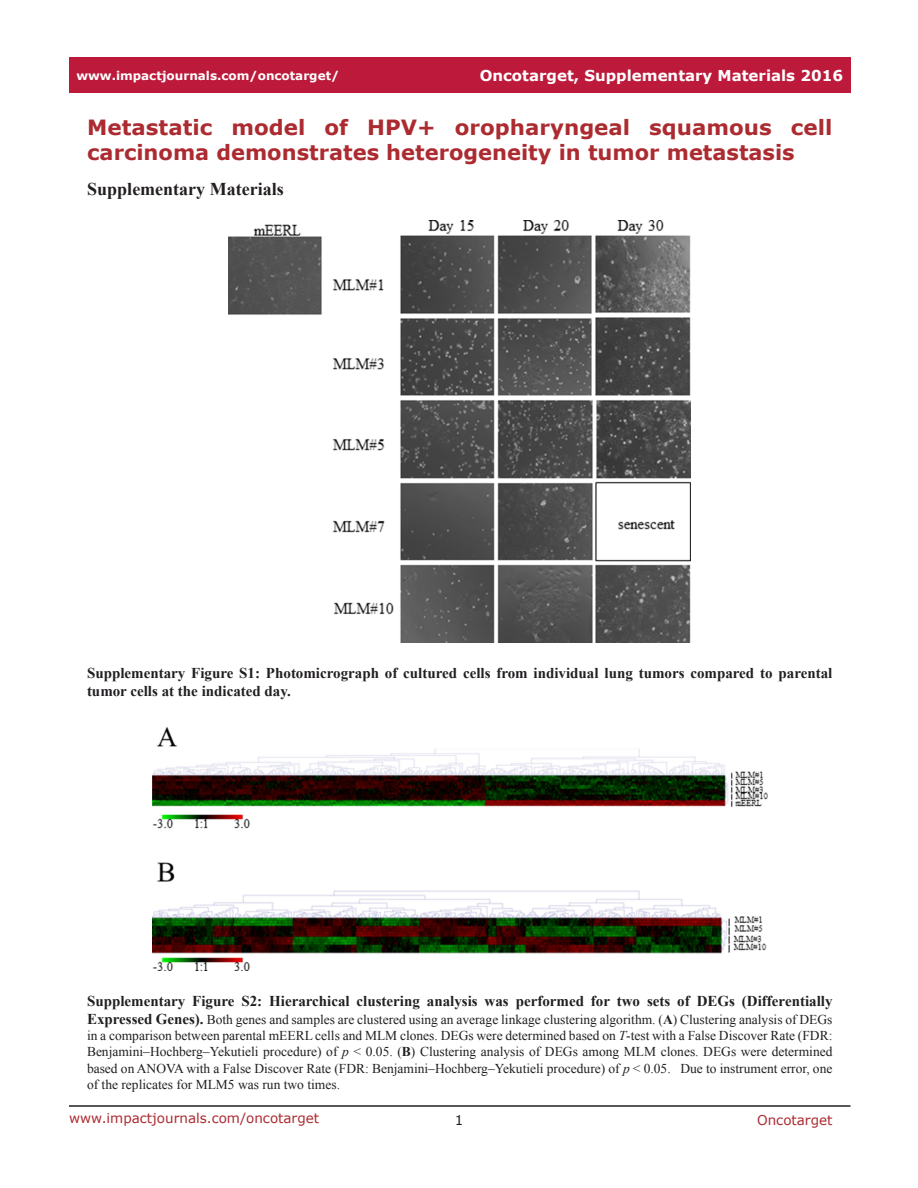
<style>
.page{position:relative;width:918px;height:1188px;background:#fff}
.page>*{position:absolute;margin:0;border:0;box-sizing:border-box;transform-origin:0 0}
.t1{font:700 21px/25.2px "Verdana";color:#ac2b31}
.t2{font:700 18px "Times New Roman";color:#231f20}
.FigureText{font:700 15px/18px "Times New Roman";color:#221f22}
.t3{font:700 15px "Verdana";color:#fff}
.FigureText-2{font:13.5px/16.2px "Times New Roman";color:#221f22;text-align:justify}
.t4{font:13.5px "Verdana";color:#ac2b31}
.t5{font:13.5px "Verdana";color:#221f22}
.t6{font:700 12px "Verdana";color:#fff}
.s1{font-weight:700;font-size:15px}
.s2{font-weight:700}
.s3{font-style:italic}
</style>
<div class="page">
<hr style="left:69px;top:1105px;width:781px;height:2px;background:#231f20">
<div style="left:69px;top:57px;width:781px;height:36px;background:#bd1a3b"></div>
<img style="left:229px;top:220px;width:462px;height:423px">
<img style="left:152px;top:728px;width:615px;height:242px">
<p class="t6" style="left:76px;top:67px;width:264px">www.impactjournals.com/oncotarget/</p>
<p class="t3" style="left:480px;top:65px;width:308px">Oncotarget, Supplementary Material</p>
<p class="t3" style="left:832px;top:65px;width:12px">6</p>
<p class="t3" style="left:511px;top:65px;width:334px">Oncotarget, Advance Publications 2015</p>
<p class="t1" style="left:87px;top:114px;width:747px">Metastatic model of HPV+ oropharyngeal squamous cell carcinoma demonstrates heterogeneity in tumor metastasis</p>
<p class="t2" style="left:87px;top:176px;width:198px">Supplementary Materials</p>
<p class="FigureText" style="left:87px;top:664px;width:747px">Supplementary Figure S1: Photomicrograph of cultured cells from individual lung tumors compared to parental tumor cells at the indicated day.</p>
<p class="FigureText" style="left:87px;top:992px;width:747px">Supplementary Figure S2: Hierarchical clustering analysis was performed for two sets of DEGs (Differentially</p>
<p class="FigureText-2" style="left:87px;top:1011px;width:747px"><span class="s1">Expressed Genes).</span> Both genes and samples are clustered using an average linkage clustering algorithm. (<span class="s2">A</span>) Clustering analysis of DEGs in a comparison between parental mEERL cells and MLM clones. DEGs were determined based on <span class="s3">T</span>-test with a False Discover Rate (FDR:<br>Benjamini–Hochberg–Yekutieli procedure) of <span class="s3">p</span> &lt; 0.05. (<span class="s2">B</span>) Clustering analysis of DEGs among MLM clones. DEGs were determined based on ANOVA with a False Discover Rate (FDR: Benjamini–Hochberg–Yekutieli procedure) of <span class="s3">p</span> &lt; 0.05. Due to instrument error, one of the replicates for MLM5 was run two times.</p>
<p class="t4" style="left:69px;top:1109px;width:252px">www.impactjournals.com/oncotarget</p>
<p class="t5" style="left:455px;top:1111px;width:10px">1</p>
<p class="t4" style="left:757px;top:1111px;width:77px">Oncotarget</p>
</div>
